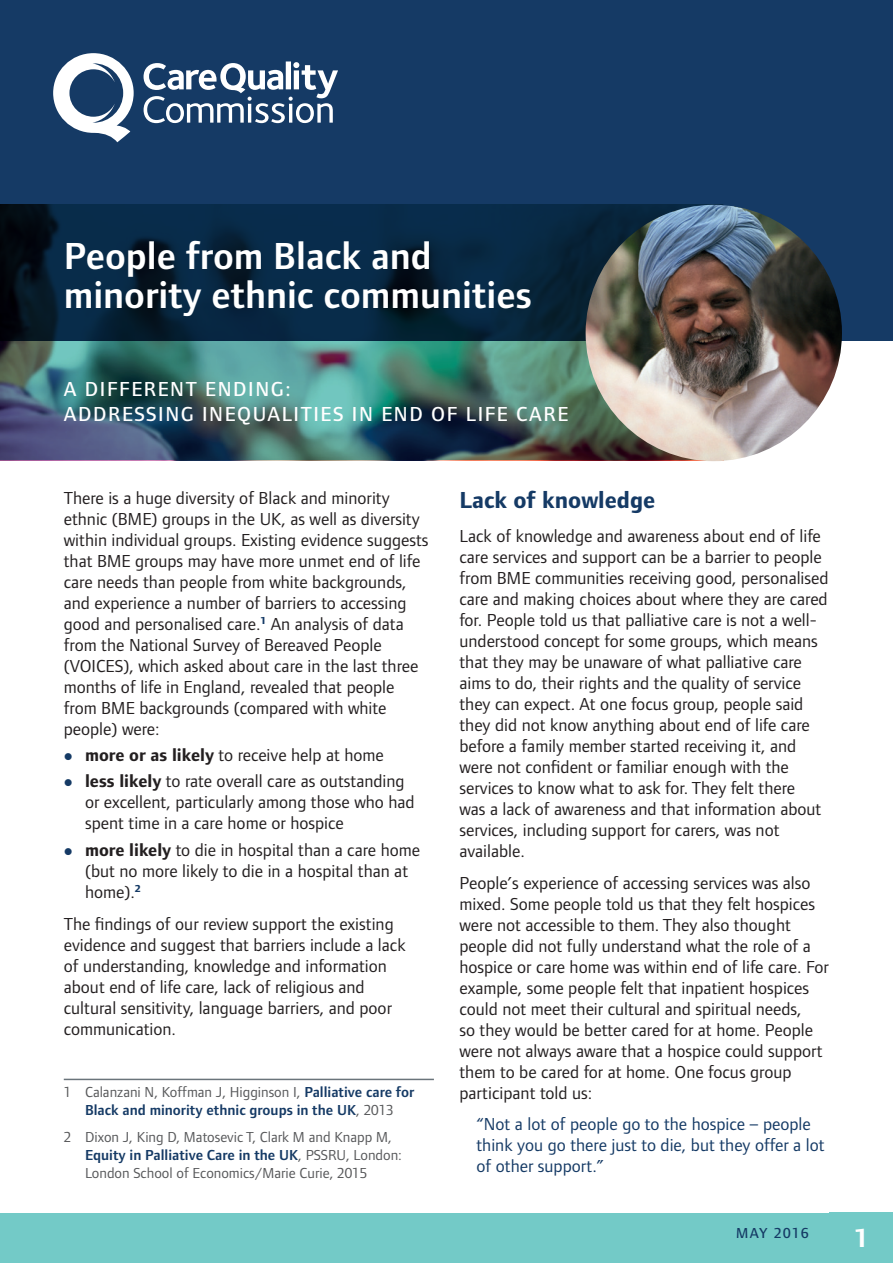
<style>
.page{position:relative;width:893px;height:1263px;background:#fff}
.page>*{position:absolute;margin:0;border:0;box-sizing:border-box;transform-origin:0 0}
.Body{font:600 39px/39px "Foundry Form Sans";color:#fff}
.t1{font:700 27px "Foundry Form Sans";color:#fff}
.HeadB{font:700 24px "Foundry Form Sans";color:#153a65}
.t2{font:500 21px/25.2px "Foundry Form Sans";letter-spacing:.075em;color:#fff}
.Body-2{font:18px/21px "Foundry Form Sans";color:#231f20}
.PullLeft{font:18px/21px "Foundry Form Sans";color:#153a65}
.Footnote{font:15px/18px "Foundry Form Sans";color:#57585a}
.Footnote-2{font:600 15px/18px "Foundry Form Sans";color:#153a65;text-align:center}
.t3{font:500 15px "Foundry Form Sans";letter-spacing:.1em;color:#153a65}
.s1{font-weight:700}
.s2{font-weight:400;color:#57585a}
.s3{font-weight:600;color:#153a65}
</style>
<div class="page">
<div style="left:0;top:1213px;width:893px;height:50px;background:#73cac7"></div>
<div style="left:829px;top:1212px;width:64px;height:51px;background:#73cac7"></div>
<div style="left:0;top:0;width:893px;height:341px;background:#153a65"></div>
<svg style="left:144px;top:61px;width:194px;height:62px"></svg>
<svg style="left:53px;top:53px;width:81px;height:89px"></svg>
<img style="left:0;top:205px;width:703px;height:255px">
<img style="left:586px;top:205px;width:256px;height:256px;border-radius:128px">
<hr style="left:64px;top:1079px;width:370px;height:1px;background:#6a747b">
<p class="Body" style="left:64px;top:236px;width:469px">People from Black and minority ethnic communities</p>
<p class="t2" style="left:64px;top:376px;width:506px">A DIFFERENT ENDING:<br>ADDRESSING INEQUALITIES IN END OF LIFE CARE</p>
<p class="Body-2" style="left:64px;top:487px;width:366px">There is a huge diversity of Black and minority ethnic (BME) groups in the UK, as well as diversity within individual groups. Existing evidence suggests that BME groups may have more unmet end of life care needs than people from white backgrounds, and experience a number of barriers to accessing good and personalised care.<sup>1</sup> An analysis of data from the National Survey of Bereaved People (VOICES), which asked about care in the last three months of life in England, revealed that people from BME backgrounds (compared with white people) were:</p>
<p class="Body-2" style="left:85px;top:744px;width:300px"><span class="s1">more or as likely</span> to receive help at home</p>
<p class="Body-2" style="left:85px;top:771px;width:331px"><span class="s1">less likely</span> to rate overall care as outstanding or excellent, particularly among those who had spent time in a care home or hospice</p>
<p class="Body-2" style="left:85px;top:839px;width:337px"><span class="s1">more likely</span> to die in hospital than a care home (but no more likely to die in a hospital than at home).<sup>2</sup></p>
<p class="Body-2" style="left:64px;top:913px;width:343px">The findings of our review support the existing evidence and suggest that barriers include a lack of understanding, knowledge and information about end of life care, lack of religious and cultural sensitivity, language barriers, and poor communication.</p>
<p class="Footnote-2" style="left:64px;top:1083px;width:352px"><span class="s2">1 Calanzani N, Koffman J, Higginson I,</span> Palliative care for<br>Black and minority ethnic groups in the UK<span class="s2">, 2013</span></p>
<p class="Footnote" style="left:85px;top:1128px;width:318px;text-indent:-21px">2 Dixon J, King D, Matosevic T, Clark M and Knapp M,<br><span class="s3">Equity in Palliative Care in the UK</span>, PSSRU, London:<br>London School of Economics/Marie Curie, 2015</p>
<p class="HeadB" style="left:459px;top:487px;width:197px">Lack of knowledge</p>
<p class="Body-2" style="left:459px;top:525px;width:371px">Lack of knowledge and awareness about end of life care services and support can be a barrier to people from BME communities receiving good, personalised care and making choices about where they are cared for. People told us that palliative care is not a well&shy;understood concept for some groups, which means that they may be unaware of what palliative care aims to do, their rights and the quality of service they can expect. At one focus group, people said they did not know anything about end of life care before a family member started receiving it, and were not confident or familiar enough with the services to know what to ask for. They felt there<br>was a lack of awareness and that information about services, including support for carers, was not available.</p>
<p class="Body-2" style="left:459px;top:872px;width:371px">People’s experience of accessing services was also mixed. Some people told us that they felt hospices were not accessible to them. They also thought people did not fully understand what the role of a hospice or care home was within end of life care. For example, some people felt that inpatient hospices could not meet their cultural and spiritual needs,<br>so they would be better cared for at home. People were not always aware that a hospice could support them to be cared for at home. One focus group participant told us:</p>
<p class="PullLeft" style="left:476px;top:1113px;width:350px">“Not a lot of people go to the hospice – people think you go there just to die, but they offer a lot of other support.”</p>
<p class="t3" style="left:736px;top:1225px;width:74px">MAY 2016</p>
<p class="t1" style="left:854px;top:1223px;width:16px">1</p>
</div>
